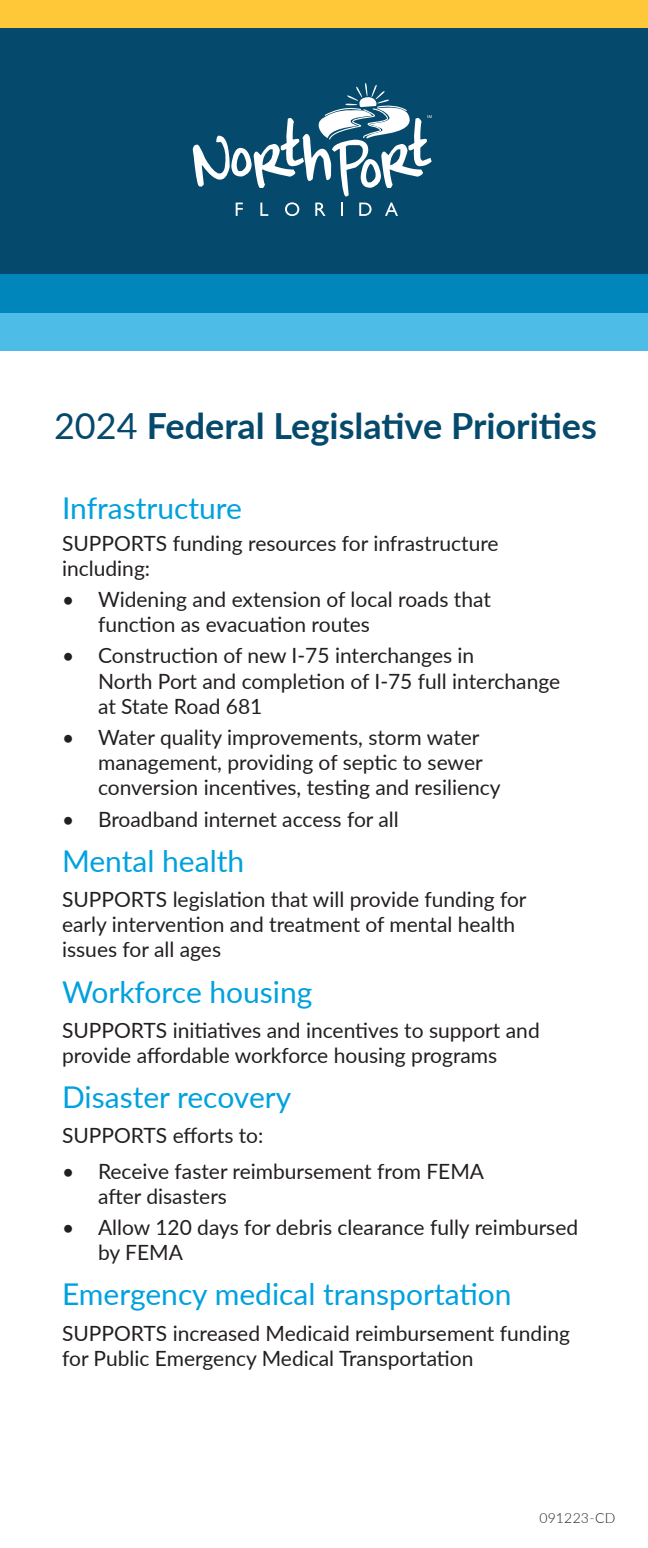
<style>
.page{position:relative;width:648px;height:1548px;background:#fff}
.page>*{position:absolute;margin:0;border:0;box-sizing:border-box;transform-origin:0 0}
.t1{font:700 36px "Lato";color:#054a6d}
.t2{font:30px "Lato";color:#00a1df}
.t3{font:21px/25.2px "Lato";color:#231f20}
.t4{font:300 14px "Lato";letter-spacing:.015em;color:#231f20}
.s1{font-weight:400}
</style>
<div class="page">
<div style="left:0;top:0;width:648px;height:28px;background:#ffc838"></div>
<div style="left:0;top:28px;width:648px;height:285px;background:#054a6d"></div>
<svg style="left:236px;top:203px;width:7px;height:13px"></svg>
<svg style="left:260px;top:203px;width:8px;height:13px"></svg>
<svg style="left:285px;top:202px;width:14px;height:14px"></svg>
<svg style="left:315px;top:203px;width:11px;height:13px"></svg>
<svg style="left:341px;top:203px;width:2px;height:13px"></svg>
<svg style="left:359px;top:203px;width:13px;height:13px"></svg>
<svg style="left:385px;top:203px;width:13px;height:13px"></svg>
<svg style="left:193px;top:83px;width:239px;height:113px"></svg>
<svg style="left:0;top:275px;width:648px;height:76px;background:#27a1d2"></svg>
<h1 class="t1" style="left:54px;top:399px;width:544px"><span class="s1">2024</span> Federal Legislative Priorities</h1>
<h2 class="t2" style="left:62px;top:487px;width:182px">Infrastructure</h2>
<p class="t3" style="left:62px;top:529px;width:438px">SUPPORTS funding resources for infrastructure including:</p>
<p class="t3" style="left:98px;top:586px;width:394px;text-indent:-36px">• Widening and extension of local roads that function as evacuation routes</p>
<p class="t3" style="left:98px;top:642px;width:464px;text-indent:-36px">• Construction of new I-75 interchanges in<br>North Port and completion of I-75 full interchange at State Road 681</p>
<p class="t3" style="left:98px;top:724px;width:404px;text-indent:-36px">• Water quality improvements, storm water management, providing of septic to sewer conversion incentives, testing and resiliency</p>
<p class="t3" style="left:62px;top:805px;width:338px">• Broadband internet access for all</p>
<h2 class="t2" style="left:62px;top:839px;width:184px">Mental health</h2>
<p class="t3" style="left:62px;top:886px;width:466px">SUPPORTS legislation that will provide funding for early intervention and treatment of mental health issues for all ages</p>
<h2 class="t2" style="left:62px;top:970px;width:252px">Workforce housing</h2>
<p class="t3" style="left:62px;top:1017px;width:479px">SUPPORTS initiatives and incentives to support and provide affordable workforce housing programs</p>
<h2 class="t2" style="left:62px;top:1076px;width:231px">Disaster recovery</h2>
<p class="t3" style="left:62px;top:1122px;width:203px">SUPPORTS efforts to:</p>
<p class="t3" style="left:98px;top:1157px;width:387px;text-indent:-36px">• Receive faster reimbursement from FEMA after disasters</p>
<p class="t3" style="left:98px;top:1214px;width:482px;text-indent:-36px">• Allow 120 days for debris clearance fully reimbursed by FEMA</p>
<h2 class="t2" style="left:62px;top:1273px;width:451px">Emergency medical transportation</h2>
<p class="t3" style="left:62px;top:1319px;width:509px">SUPPORTS increased Medicaid reimbursement funding for Public Emergency Medical Transportation</p>
<p class="t4" style="left:539px;top:1509px;width:78px">091223-CD</p>
</div>
